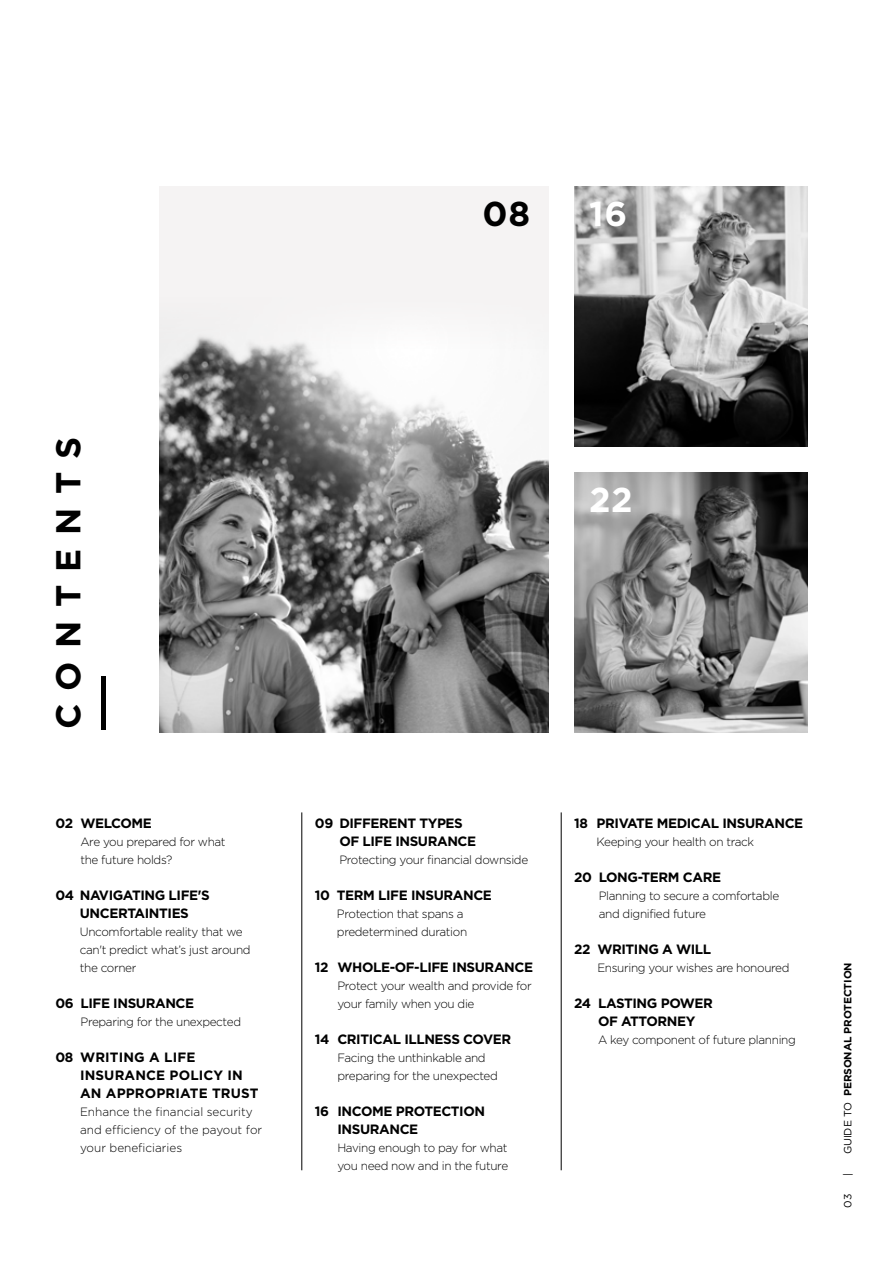
<style>
.page{position:relative;width:893px;height:1263px;background:#fff}
.page>*{position:absolute;margin:0;border:0;box-sizing:border-box;transform-origin:0 0}
.t1{font:700 34.5px "Gotham HTF";letter-spacing:.39em;color:#000}
.t2{font:700 34.5px "Gotham HTF";color:#fff}
.t3{font:700 13.5px/18px "Gotham HTF";letter-spacing:-.03em;color:#000;text-align:center}
.t4{font:700 13.5px/18px "Gotham HTF";letter-spacing:.01em;color:#000}
.t5{font:300 12px/18px "Gotham HTF";letter-spacing:-.03em;color:#000}
.t6{font:300 12px/18px "Gotham HTF";color:#000}
.t7{font:700 10.5px "Gotham HTF";letter-spacing:-.01em;color:#000}
.t8{font:10.5px "Gotham HTF";color:#000}
.s1{font-weight:400}
</style>
<div class="page">
<hr style="left:102px;top:676px;width:4px;height:53px;background:#000">
<hr style="left:302px;top:812px;width:1px;height:358px;background:#000">
<hr style="left:561px;top:812px;width:1px;height:358px;background:#000">
<div style="left:159px;top:186px;width:390px;height:547px;background:#f5f3f3"></div>
<img style="left:159px;top:336px;width:390px;height:397px">
<img style="left:574px;top:472px;width:234px;height:261px">
<img style="left:574px;top:186px;width:234px;height:261px">
<h1 class="t1" style="left:483px;top:194px;width:49px">08</h1>
<h1 class="t2" style="left:589px;top:194px;width:40px">16</h1>
<h1 class="t1" style="left:48px;top:729px;width:294px;rotate:-90deg">CONTENTS</h1>
<p class="t3" style="left:56px;top:814px;width:98px">02 WELCOME</p>
<p class="t5" style="left:80px;top:833px;width:147px">Are you prepared for what the future holds?</p>
<p class="t3" style="left:56px;top:886px;width:156px">04 NAVIGATING LIFE'S<br>UNCERTAINTIES</p>
<p class="t5" style="left:80px;top:923px;width:172px">Uncomfortable reality that we can't predict what’s just around the corner</p>
<p class="t3" style="left:56px;top:994px;width:140px">06 LIFE INSURANCE</p>
<p class="t5" style="left:81px;top:1013px;width:162px">Preparing for the unexpected</p>
<p class="t4" style="left:80px;top:1048px;width:180px;text-indent:-25px">08 WRITING A LIFE<br>INSURANCE POLICY IN<br>AN APPROPRIATE TRUST</p>
<p class="t6" style="left:80px;top:1103px;width:184px">Enhance the financial security and efficiency of the payout for your beneficiaries</p>
<h1 class="t2" style="left:589px;top:480px;width:45px">22</h1>
<p class="t3" style="left:339px;top:814px;width:138px;text-align:left;text-indent:-24px">09 DIFFERENT TYPES<br>OF LIFE INSURANCE</p>
<p class="t5" style="left:339px;top:851px;width:190px">Protecting your financial downside</p>
<p class="t3" style="left:315px;top:886px;width:179px">10 TERM LIFE INSURANCE</p>
<p class="t5" style="left:337px;top:905px;width:132px">Protection that spans a predetermined duration</p>
<p class="t3" style="left:315px;top:958px;width:220px">12 WHOLE-OF-LIFE INSURANCE</p>
<p class="t5" style="left:337px;top:977px;width:196px">Protect your wealth and provide for your family when you die</p>
<p class="t3" style="left:315px;top:1030px;width:198px">14 CRITICAL ILLNESS COVER</p>
<p class="t5" style="left:337px;top:1049px;width:162px">Facing the unthinkable and preparing for the unexpected</p>
<p class="t3" style="left:337px;top:1102px;width:149px;text-align:left;text-indent:-23px">16 INCOME PROTECTION<br>INSURANCE</p>
<p class="t5" style="left:337px;top:1139px;width:172px">Having enough to pay for what you need now and in the future</p>
<p class="t3" style="left:574px;top:814px;width:231px">18 PRIVATE MEDICAL INSURANCE</p>
<p class="t5" style="left:597px;top:833px;width:159px">Keeping your health on track</p>
<p class="t3" style="left:574px;top:868px;width:149px">20 LONG-TERM CARE</p>
<p class="t5" style="left:599px;top:887px;width:182px">Planning to secure a comfortable and dignified future</p>
<p class="t3" style="left:574px;top:940px;width:139px">22 WRITING A WILL</p>
<p class="t5" style="left:597px;top:959px;width:194px">Ensuring your wishes are honoured</p>
<p class="t3" style="left:574px;top:994px;width:140px">24 LASTING POWER<br>OF ATTORNEY</p>
<p class="t5" style="left:598px;top:1031px;width:199px">A key component of future planning</p>
<p class="t7" style="left:841px;top:1154px;width:194px;rotate:-90deg"><span class="s1">GUIDE TO</span> PERSONAL PROTECTION</p>
<p class="t8" style="left:842px;top:1176px;width:5px;rotate:-90deg">|</p>
<p class="t8" style="left:842px;top:1208px;width:15px;rotate:-90deg">03</p>
</div>
